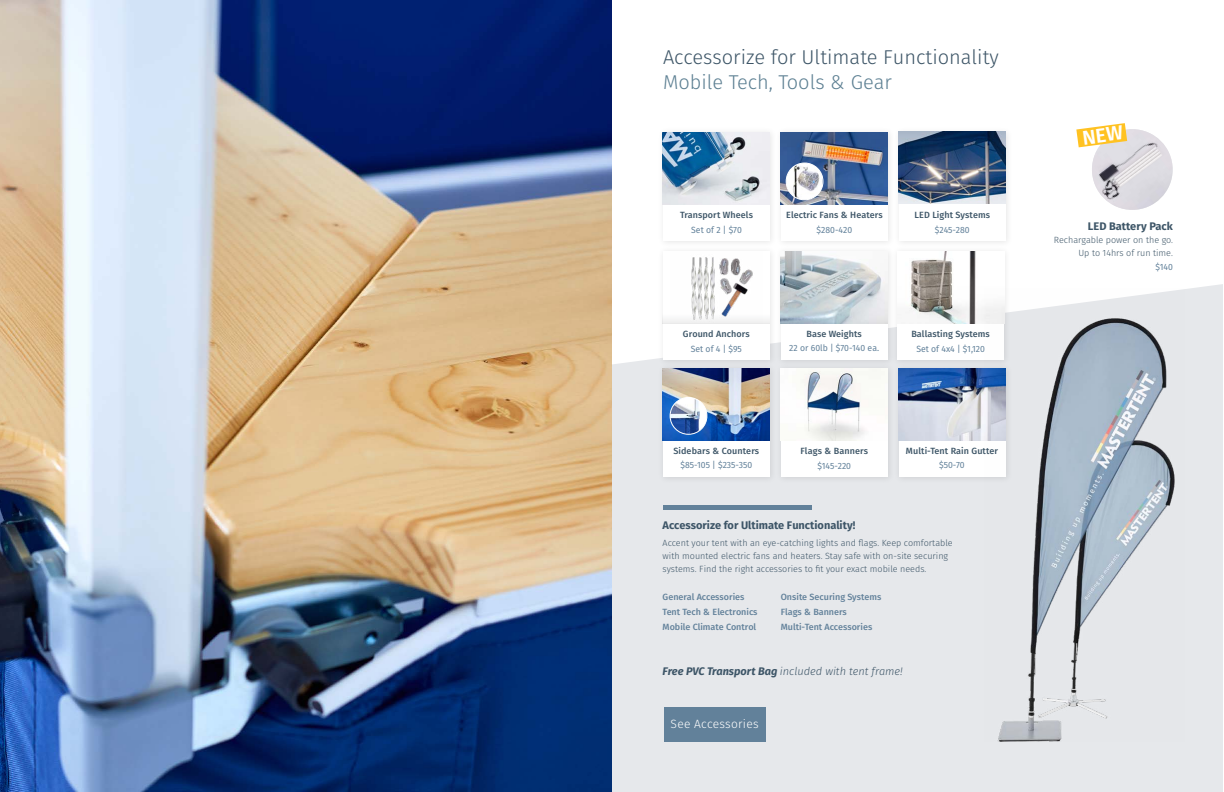
<style>
.page{position:relative;width:1224px;height:792px;background:#fff}
.page>*{position:absolute;margin:0;border:0;box-sizing:border-box;transform-origin:0 0}
.t1{font:300 20px "Fira Sans";color:#3d5567}
.t2{font:300 20px "Fira Sans";color:#5c7f92}
.t3{font:300 12px "Fira Sans";letter-spacing:.02em;color:#fff}
.t4{font:700 11px "Fira Sans";color:#3d5567}
.t5{font:italic 300 11px "Fira Sans";color:#3d5567}
.t6{font:300 9px/13px "Fira Sans";color:#3d5567}
.t7{font:500 9px "Fira Sans";letter-spacing:.01em;color:#3d5567}
.t8{font:500 9px/15px "Fira Sans";color:#62819a}
.t9{font:9px "Fira Sans";color:#62819a;scale:.96 1}
.s1{font-weight:700}
</style>
<div class="page">
<div style="left:612px;top:284px;width:611px;height:508px;background:#e6e8eb"></div>
<img style="left:0;top:0;width:612px;height:792px">
<div style="left:657px;top:126px;width:121px;height:123px;background:#fafafa"></div>
<div style="left:663px;top:132px;width:107px;height:109px;background:#fff"></div>
<img style="left:663px;top:132px;width:107px;height:72px">
<div style="left:657px;top:362px;width:121px;height:123px;background:#e1e3e6"></div>
<div style="left:663px;top:368px;width:107px;height:109px;background:#fff"></div>
<img style="left:663px;top:368px;width:107px;height:72px">
<div style="left:893px;top:362px;width:120px;height:123px;background:#000;opacity:.1"></div>
<div style="left:899px;top:368px;width:106px;height:109px;background:#fff"></div>
<div style="left:775px;top:362px;width:120px;height:123px;background:#e2e4e7"></div>
<div style="left:781px;top:368px;width:107px;height:109px;background:#fff"></div>
<img style="left:899px;top:368px;width:85px;height:72px">
<div style="left:657px;top:245px;width:121px;height:123px;background:#000;opacity:.1"></div>
<div style="left:663px;top:251px;width:107px;height:109px;background:#fff"></div>
<img style="left:691px;top:257px;width:62px;height:57px">
<div style="left:775px;top:126px;width:120px;height:123px;background:#fafafa"></div>
<div style="left:781px;top:132px;width:107px;height:109px;background:#fff"></div>
<img style="left:781px;top:132px;width:107px;height:72px">
<div style="left:893px;top:126px;width:120px;height:123px;background:#fafafa"></div>
<div style="left:899px;top:132px;width:106px;height:109px;background:#fff"></div>
<div style="left:891px;top:245px;width:121px;height:123px;background:#000;opacity:.1"></div>
<div style="left:897px;top:251px;width:107px;height:109px;background:#fff"></div>
<div style="left:775px;top:245px;width:120px;height:123px;background:#000;opacity:.1"></div>
<div style="left:781px;top:251px;width:107px;height:109px;background:#fff"></div>
<img style="left:781px;top:251px;width:107px;height:72px">
<img style="left:909px;top:251px;width:75px;height:72px">
<img style="left:984px;top:288px;width:201px;height:454px">
<div style="left:664px;top:707px;width:102px;height:35px;background:#62819a"></div>
<hr style="left:663px;top:505px;width:149px;height:4px;background:#62819a">
<img style="left:1092px;top:129px;width:81px;height:81px;border-radius:40px">
<img style="left:898px;top:131px;width:107px;height:72px">
<svg style="left:663px;top:314px;width:107px;height:9px"></svg>
<img style="left:670px;top:398px;width:37px;height:36px;border-radius:18px">
<div style="left:670px;top:397px;width:37px;height:38px;border:1px solid #fff;border-radius:50%"></div>
<img style="left:786px;top:163px;width:36px;height:37px">
<div style="left:786px;top:163px;width:37px;height:37px;border:1px solid #fff;border-radius:50%"></div>
<img style="left:801px;top:368px;width:84px;height:72px">
<svg style="left:1076px;top:123px;width:70px;height:36px"></svg>
<h1 class="t1" style="left:663px;top:43px;width:337px">Accessorize for Ultimate Functionality</h1>
<h1 class="t2" style="left:663px;top:68px;width:230px">Mobile Tech, Tools &amp; Gear</h1>
<p class="t7" style="left:680px;top:208px;width:74px">Transport Wheels</p>
<p class="t9" style="left:691px;top:224px;width:54px">Set of 2 | $70</p>
<p class="t7" style="left:786px;top:208px;width:98px">Electric Fans &amp; Heaters</p>
<p class="t9" style="left:817px;top:224px;width:39px">$280-420</p>
<p class="t7" style="left:915px;top:208px;width:77px">LED Light Systems</p>
<p class="t9" style="left:935px;top:224px;width:38px">$245-280</p>
<p class="t7" style="left:683px;top:327px;width:68px">Ground Anchors</p>
<p class="t9" style="left:691px;top:343px;width:55px">Set of 4 | $95</p>
<p class="t7" style="left:807px;top:327px;width:57px">Base Weights</p>
<p class="t9" style="left:789px;top:341px;width:95px">22 or 60lb | $70-140 ea.</p>
<p class="t7" style="left:911px;top:327px;width:80px">Ballasting Systems</p>
<p class="t9" style="left:916px;top:343px;width:73px">Set of 4x4 | $1,120</p>
<p class="t7" style="left:674px;top:445px;width:87px">Sidebars &amp; Counters</p>
<p class="t9" style="left:680px;top:459px;width:76px">$85-105 | $235-350</p>
<p class="t7" style="left:801px;top:445px;width:69px">Flags &amp; Banners</p>
<p class="t9" style="left:817px;top:460px;width:37px">$145-220</p>
<p class="t7" style="left:906px;top:445px;width:94px">Multi-Tent Rain Gutter</p>
<p class="t9" style="left:939px;top:459px;width:28px">$50-70</p>
<p class="t4" style="left:663px;top:517px;width:194px">Accessorize for Ultimate Functionality!</p>
<p class="t6" style="left:663px;top:536px;width:292px">Accent your tent with an eye-catching lights and flags. Keep comfortable with mounted electric fans and heaters. Stay safe with on-site securing systems. Find the right accessories to fit your exact mobile needs.</p>
<p class="t8" style="left:663px;top:589px;width:96px">General Accessories<br>Tent Tech &amp; Electronics<br>Mobile Climate Control</p>
<p class="t5" style="left:663px;top:663px;width:242px"><span class="s1">Free PVC Transport Bag</span> included with tent frame!</p>
<p class="t8" style="left:781px;top:589px;width:102px">Onsite Securing Systems<br>Flags &amp; Banners<br>Multi-Tent Accessories</p>
<h2 class="t3" style="left:671px;top:715px;width:90px">See Accessories</h2>
<p class="t4" style="left:1088px;top:218px;width:87px">LED Battery Pack</p>
<p class="t6" style="left:1054px;top:233px;width:121px;text-align:right">Rechargable power on the go.<br>Up to 14hrs of run time.</p>
<p class="t9" style="left:1155px;top:261px;width:20px">$140</p>
</div>
